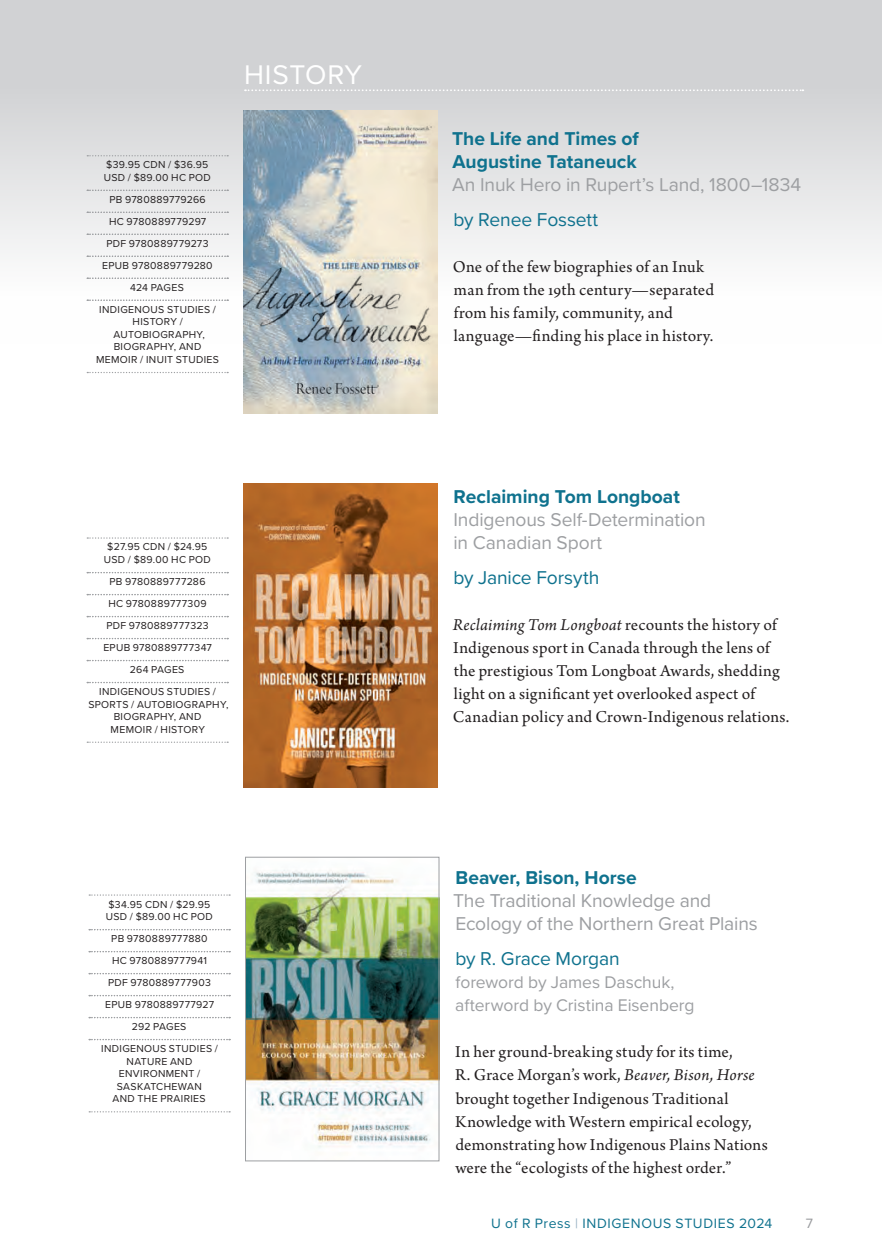
<style>
.page{position:relative;width:882px;height:1260px;background:#fff}
.page>*{position:absolute;margin:0;border:0;box-sizing:border-box;transform-origin:0 0}
.t1{font:28px "Proxima Nova";letter-spacing:.025em;color:#fff}
.t2{font:19.25px/23.1px "Proxima Nova";letter-spacing:-.005em;color:#9d9fa2}
.t3{font:700 19.25px/23.1px "Proxima Nova";color:#0f728e}
.t4{font:19.25px "Proxima Nova";letter-spacing:-.01em;color:#0f728e}
.t5{font:17.5px/23.1px "Arno Pro";letter-spacing:.01em;color:#231f20}
.t6{font:17.5px/23.1px "Proxima Nova";letter-spacing:-.005em;color:#9d9fa2}
.t7{font:14px "Proxima Nova";letter-spacing:.045em;color:#0f728e}
.t8{font:14px "Proxima Nova";color:#999b9e}
.t9{font:10.5px/22.1px "Proxima Nova";letter-spacing:.03em;color:#231f20;text-align:center}
.s1{font-style:italic}
.s2{color:#91adbf}
</style>
<div class="page">
<div style="left:0;top:0;width:882px;height:344px;background:linear-gradient(to bottom,#c8c9cb,#fff)"></div>
<svg style="left:245px;top:89px;width:558px;height:2px"></svg>
<svg style="left:87px;top:155px;width:141px;height:1px"></svg>
<svg style="left:87px;top:190px;width:141px;height:1px"></svg>
<svg style="left:87px;top:212px;width:141px;height:1px"></svg>
<svg style="left:87px;top:234px;width:141px;height:1px"></svg>
<svg style="left:87px;top:256px;width:141px;height:1px"></svg>
<svg style="left:87px;top:278px;width:141px;height:1px"></svg>
<svg style="left:87px;top:300px;width:141px;height:1px"></svg>
<svg style="left:87px;top:372px;width:141px;height:1px"></svg>
<img style="left:244px;top:110px;width:193px;height:304px">
<svg style="left:89px;top:894px;width:141px;height:2px"></svg>
<svg style="left:89px;top:929px;width:141px;height:1px"></svg>
<svg style="left:89px;top:951px;width:141px;height:1px"></svg>
<svg style="left:89px;top:973px;width:141px;height:1px"></svg>
<svg style="left:89px;top:995px;width:141px;height:1px"></svg>
<svg style="left:89px;top:1017px;width:141px;height:1px"></svg>
<svg style="left:89px;top:1039px;width:141px;height:1px"></svg>
<svg style="left:89px;top:1111px;width:141px;height:1px"></svg>
<img style="left:247px;top:870px;width:190px;height:278px">
<div style="left:245px;top:857px;width:194px;height:304px;border:1px solid #9d9fa2"></div>
<svg style="left:87px;top:537px;width:141px;height:2px"></svg>
<svg style="left:87px;top:572px;width:141px;height:1px"></svg>
<svg style="left:87px;top:594px;width:141px;height:1px"></svg>
<svg style="left:87px;top:616px;width:141px;height:1px"></svg>
<svg style="left:87px;top:638px;width:141px;height:1px"></svg>
<svg style="left:87px;top:660px;width:141px;height:1px"></svg>
<svg style="left:87px;top:682px;width:141px;height:1px"></svg>
<svg style="left:87px;top:742px;width:141px;height:1px"></svg>
<img style="left:244px;top:483px;width:193px;height:304px">
<h1 class="t1" style="left:244px;top:54px;width:119px">HISTORY</h1>
<p class="t9" style="left:104px;top:158px;width:109px;line-height:12.6px;text-align:left">$39.95 CDN / $36.95<br>USD / $89.00 HC POD</p>
<p class="t9" style="left:99px;top:188px;width:118px">PB 9780889779266<br>HC 9780889779297<br>PDF 9780889779273<br>EPUB 9780889779280<br>424 PAGES<br>INDIGENOUS STUDIES /</p>
<p class="t9" style="left:96px;top:315px;width:124px;line-height:12.6px">HISTORY /<br>AUTOBIOGRAPHY,<br>BIOGRAPHY, AND<br>MEMOIR / INUIT STUDIES</p>
<p class="t9" style="left:104px;top:540px;width:109px;line-height:12.6px">$27.95 CDN / $24.95<br>USD / $89.00 HC POD</p>
<p class="t9" style="left:99px;top:570px;width:118px">PB 9780889777286<br>HC 9780889777309<br>PDF 9780889777323<br>EPUB 9780889777347<br>264 PAGES<br>INDIGENOUS STUDIES /</p>
<p class="t9" style="left:88px;top:697px;width:142px;line-height:12.6px">SPORTS / AUTOBIOGRAPHY,<br>BIOGRAPHY, AND<br>MEMOIR / HISTORY</p>
<p class="t9" style="left:106px;top:897px;width:109px;line-height:12.6px;text-align:left">$34.95 CDN / $29.95<br>USD / $89.00 HC POD</p>
<p class="t9" style="left:101px;top:927px;width:118px">PB 9780889777880<br>HC 9780889777941<br>PDF 9780889777903<br>EPUB 9780889777927<br>292 PAGES<br>INDIGENOUS STUDIES /</p>
<p class="t9" style="left:113px;top:1054px;width:95px;line-height:12.6px">NATURE AND<br>ENVIRONMENT /<br>SASKATCHEWAN<br>AND THE PRAIRIES</p>
<p class="t3" style="left:452px;top:127px;width:188px">The Life and Times of<br>Augustine Tataneuck</p>
<p class="t2" style="left:452px;top:172px;width:350px">An Inuk Hero in Rupert’s Land, 1800–1834</p>
<p class="t4" style="left:453px;top:205px;width:146px">by Renee Fossett</p>
<p class="t5" style="left:453px;top:256px;width:263px">One of the few biographies of an Inuk man from the 19th century—separated from his family, community, and language—finding his place in history.</p>
<p class="t3" style="left:454px;top:485px;width:228px">Reclaiming Tom Longboat</p>
<p class="t2" style="left:453px;top:507px;width:254px">Indigenous Self-Determination in Canadian Sport</p>
<p class="t4" style="left:453px;top:563px;width:148px">by Janice Forsyth</p>
<p class="t5" style="left:453px;top:614px;width:338px"><span class="s1">Reclaiming Tom Longboat</span> recounts the history of Indigenous sport in Canada through the lens of the prestigious Tom Longboat Awards, shedding light on a significant yet overlooked aspect of Canadian policy and Crown-Indigenous relations.</p>
<p class="t3" style="left:456px;top:866px;width:183px">Beaver, Bison, Horse</p>
<p class="t2" style="left:453px;top:888px;width:306px">The Traditional Knowledge and<br>Ecology of the Northern Great Plains</p>
<p class="t4" style="left:455px;top:944px;width:166px">by R. Grace Morgan</p>
<p class="t6" style="left:455px;top:970px;width:241px">foreword by James Daschuk, afterword by Cristina Eisenberg</p>
<p class="t5" style="left:455px;top:1041px;width:314px">In her ground-breaking study for its time,<br>R. Grace Morgan’s work, <span class="s1">Beaver, Bison, Horse </span>brought together Indigenous Traditional Knowledge with Western empirical ecology, demonstrating how Indigenous Plains Nations were the “ecologists of the highest order.”</p>
<p class="t7" style="left:491px;top:1213px;width:283px">U of R Press <span class="s2">|</span> INDIGENOUS STUDIES 2024</p>
<p class="t8" style="left:806px;top:1213px;width:9px">7</p>
</div>
